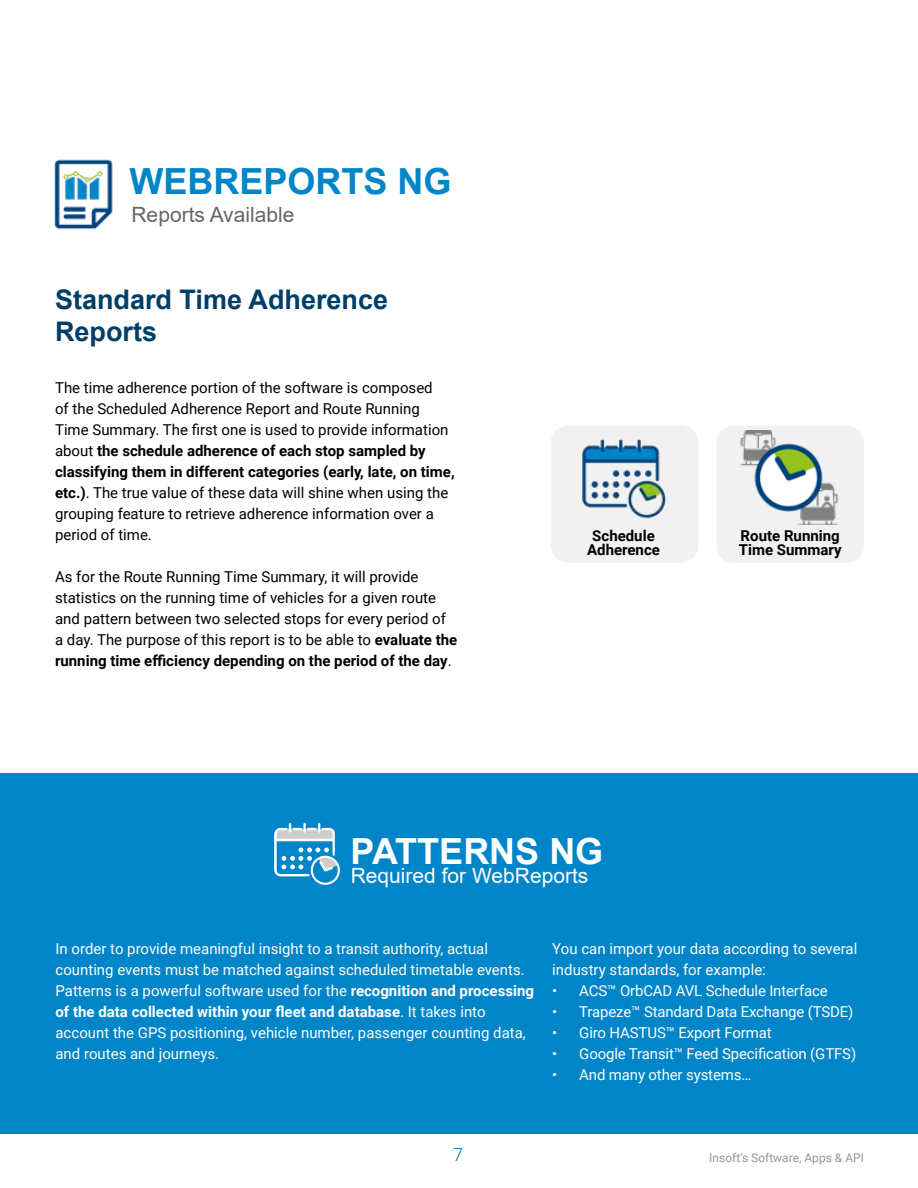
<style>
.page{position:relative;width:918px;height:1188px;background:#fff}
.page>*{position:absolute;margin:0;border:0;box-sizing:border-box;transform-origin:0 0}
.t1{font:700 36px "Arial";color:#0085c8}
.t2{font:700 36px "Arial";color:#fff}
.t3{font:700 27px/32.4px "Arial";color:#003e6a}
.t4{font:21px "Arial";color:#fff}
.t5{font:21px "Arial";color:#666}
.t6{font:300 18px "Roboto";color:#0073bc}
.t7{font:15px/21px "Roboto";color:#000}
.t8{font:15px/21px "Roboto";color:#fff}
.t9{font:700 15px/13.5px "Roboto";color:#000}
.t10{font:12px "Roboto";color:#939598}
.s1{font-weight:700}
</style>
<div class="page">
<div style="left:0;top:773px;width:918px;height:361px;background:#0085c8"></div>
<svg style="left:274px;top:823px;width:66px;height:62px"></svg>
<img style="left:54px;top:159px;width:59px;height:71px">
<div style="left:716px;top:426px;width:148px;height:137px;background:#f1f1f2;border-radius:18px"></div>
<div style="left:551px;top:426px;width:147px;height:137px;background:#f1f1f2;border-radius:18px"></div>
<img style="left:740px;top:430px;width:99px;height:94px">
<img style="left:582px;top:439px;width:84px;height:80px">
<h1 class="t1" style="left:129px;top:156px;width:324px">WEBREPORTS NG</h1>
<h3 class="t5" style="left:132px;top:200px;width:165px">Reports Available</h3>
<h2 class="t3" style="left:55px;top:283px;width:335px">Standard Time Adherence<br>Reports</h2>
<p class="t7" style="left:55px;top:376px;width:401px">The time adherence portion of the software is composed<br>of the Scheduled Adherence Report and Route Running Time Summary. The first one is used to provide information about <span class="s1">the schedule adherence of each stop sampled by classifying them in different categories (early, late, on time, etc.)</span>. The true value of these data will shine when using the grouping feature to retrieve adherence information over a period of time.</p>
<p class="t7" style="left:55px;top:565px;width:404px">As for the Route Running Time Summary, it will provide statistics on the running time of vehicles for a given route and pattern between two selected stops for every period of a day. The purpose of this report is to be able to <span class="s1">evaluate the running time efficiency depending on the period of the day</span>.</p>
<p class="t9" style="left:587px;top:529px;width:74px;text-align:center">Schedule<br>Adherence</p>
<h1 class="t2" style="left:351px;top:826px;width:254px">PATTERNS NG</h1>
<h3 class="t4" style="left:351px;top:862px;width:239px">Required for WebReports</h3>
<p class="t9" style="left:739px;top:529px;width:104px">Route Running<br>Time Summary</p>
<p class="t8" style="left:56px;top:938px;width:480px">In order to provide meaningful insight to a transit authority, actual counting events must be matched against scheduled timetable events.<br>Patterns is a powerful software used for the <span class="s1">recognition and processing of the data collected within your fleet and database</span>. It takes into account the GPS positioning, vehicle number, passenger counting data, and routes and journeys.</p>
<p class="t8" style="left:552px;top:938px;width:307px">You can import your data according to several industry standards, for example:</p>
<p class="t8" style="left:552px;top:980px;width:277px">• ACS™ OrbCAD AVL Schedule Interface</p>
<p class="t8" style="left:552px;top:1001px;width:303px">• Trapeze™ Standard Data Exchange (TSDE)</p>
<p class="t8" style="left:552px;top:1022px;width:221px">• Giro HASTUS™ Export Format</p>
<p class="t8" style="left:552px;top:1043px;width:305px">• Google Transit™ Feed Specification (GTFS)</p>
<p class="t8" style="left:552px;top:1064px;width:201px">• And many other systems…</p>
<p class="t6" style="left:453px;top:1142px;width:11px">7</p>
<p class="t10" style="left:709px;top:1149px;width:156px">Insoft’s Software, Apps &amp; API</p>
</div>
